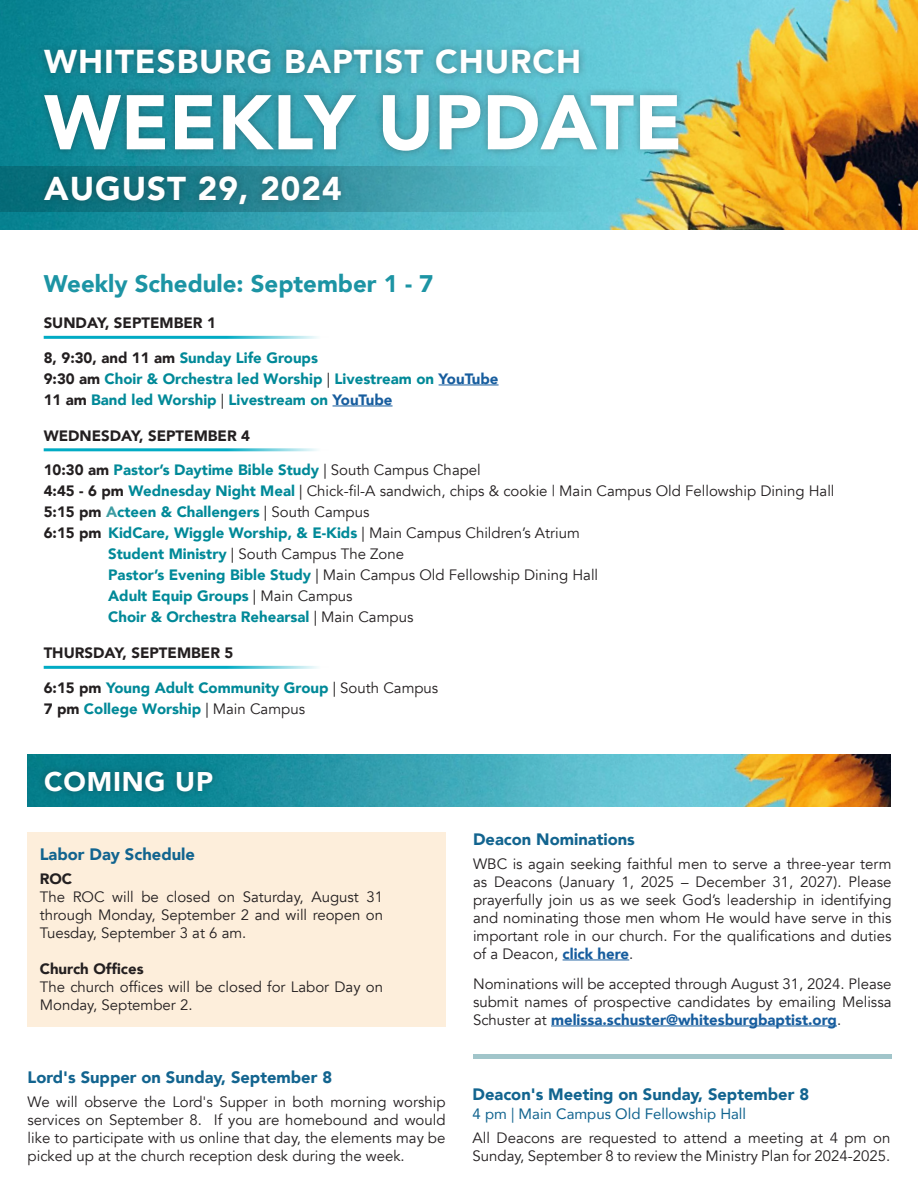
<style>
.page{position:relative;width:918px;height:1188px;background:#fff}
.page>*{position:absolute;margin:0;border:0;box-sizing:border-box;transform-origin:0 0}
.t1{font:900 76.5px "Avenir";color:#fff}
.t2{font:900 33px "Avenir";letter-spacing:.03em;color:#fff}
.t3{font:900 27px "Avenir";letter-spacing:.03em;color:#fff}
.t4{font:900 24px "Avenir";color:#1c94a4}
.t5{font:900 16.5px "Avenir";color:#12648f}
.Cambria_11_One_Column{font:15px/18px "Avenir";color:#231f20;text-align:justify}
.t6{font:900 15px "Avenir";color:#008998}
.t7{font:900 15px "Avenir";color:#231f20}
.t8{font:15px "Avenir";color:#12648f}
.s1{color:#231f20}
.s2{font-weight:400;color:#231f20}
.s3{color:#175d9e}
.s4{font-weight:900}
.s5{font-weight:900;color:#008998}
.s6{font-style:inherit}
.s7{color:#3e9da3}
.s8{font-weight:900;color:#175d9e}
</style>
<div class="page">
<img style="left:0;top:0;width:918px;height:230px">
<svg style="left:0;top:167px;width:599px;height:45px;background:#43a5b3"></svg>
<hr style="left:439px;top:385px;width:60px;height:1px;background:#175d9e">
<hr style="left:333px;top:406px;width:60px;height:1px;background:#175d9e">
<hr style="left:44px;top:336px;width:286px;height:3px;background:#01abc4">
<hr style="left:44px;top:448px;width:286px;height:3px;background:#01abc4">
<hr style="left:44px;top:666px;width:286px;height:3px;background:#01abc4">
<div style="left:37px;top:41px;width:550px;height:41px;background:#231f20;opacity:.38"></div>
<div style="left:37px;top:168px;width:311px;height:43px;background:#231f20;opacity:.38"></div>
<div style="left:37px;top:86px;width:649px;height:73px;background:#231f20;opacity:.38"></div>
<img style="left:27px;top:755px;width:864px;height:51px">
<div style="left:37px;top:764px;width:184px;height:36px;background:#231f20;opacity:.38"></div>
<div style="left:27px;top:832px;width:419px;height:195px;background:#fdeedb"></div>
<hr style="left:563px;top:960px;width:66px;height:1px;background:#175d9e">
<hr style="left:551px;top:1026px;width:286px;height:1px;background:#175d9e">
<hr style="left:474px;top:1055px;width:418px;height:4px;background:#a1c5ca">
<p class="t2" style="left:44px;top:34px;width:539px">WHITESBURG BAPTIST CHURCH</p>
<p class="t1" style="left:44px;top:57px;width:640px">WEEKLY UPDATE</p>
<p class="t2" style="left:44px;top:160px;width:299px">AUGUST 29, 2024</p>
<p class="t4" style="left:44px;top:263px;width:391px">Weekly Schedule: September 1 - 7</p>
<p class="t7" style="left:44px;top:310px;width:174px">SUNDAY, SEPTEMBER 1</p>
<p class="t6" style="left:44px;top:345px;width:276px"><span class="s1">8, 9:30, and 11 am</span> Sunday Life Groups</p>
<p class="t6" style="left:44px;top:366px;width:456px"><span class="s1">9:30 am</span> Choir &amp; Orchestra led Worship <span class="s2">|</span> Livestream on <span class="s3">YouTube</span></p>
<p class="t6" style="left:44px;top:387px;width:350px"><span class="s1">11 am</span> Band led Worship <span class="s2">|</span> Livestream on <span class="s3">YouTube</span></p>
<p class="t7" style="left:44px;top:423px;width:208px">WEDNESDAY, SEPTEMBER 4</p>
<p class="t6" style="left:44px;top:457px;width:439px"><span class="s1">10:30 am</span> Pastor’s Daytime Bible Study <span class="s2">|</span> <span class="s2">South Campus Chapel</span></p>
<p class="Cambria_11_One_Column" style="left:44px;top:482px;width:792px"><span class="s4">4:45 - 6 pm</span> <span class="s5">Wednesday Night Meal</span> <span class="s6">|</span> Chick-fil-A sandwich, chips &amp; cookie | Main Campus Old Fellowship Dining Hall</p>
<p class="t6" style="left:44px;top:499px;width:327px"><span class="s1">5:15 pm</span> <span class="s7">A</span>cteen &amp; Challengers <span class="s2">|</span> <span class="s2">South Campus</span></p>
<p class="t6" style="left:44px;top:520px;width:538px"><span class="s1">6:15 pm</span> KidCare, Wiggle Worship, &amp; E-Kids <span class="s2">|</span> <span class="s2">Main Campus Children’s Atrium</span></p>
<p class="Cambria_11_One_Column" style="left:108px;top:545px;width:297px"><span class="s5">Student Ministry</span> <span class="s6">|</span> South Campus The Zone</p>
<p class="Cambria_11_One_Column" style="left:108px;top:566px;width:492px"><span class="s5">Pastor’s Evening Bible Study</span> <span class="s6">|</span> Main Campus Old Fellowship Dining Hall</p>
<p class="t6" style="left:108px;top:583px;width:246px">Adult Equip Groups <span class="s2">|</span> <span class="s2">Main Campus</span></p>
<p class="t6" style="left:108px;top:604px;width:307px">Choir &amp; Orchestra Rehearsal <span class="s2">|</span> <span class="s2">Main Campus</span></p>
<p class="t7" style="left:44px;top:640px;width:191px">THURSDAY, SEPTEMBER 5</p>
<p class="t6" style="left:44px;top:675px;width:396px"><span class="s1">6:15 pm</span> Young Adult Community Group <span class="s2">|</span> <span class="s2">South Campus</span></p>
<p class="t6" style="left:44px;top:696px;width:263px"><span class="s1">7 pm</span> College Worship <span class="s2">|</span> <span class="s2">Main Campus</span></p>
<p class="t3" style="left:44px;top:758px;width:170px">COMING UP</p>
<p class="t5" style="left:40px;top:840px;width:157px">Labor Day Schedule</p>
<p class="t7" style="left:40px;top:866px;width:34px">ROC</p>
<p class="Cambria_11_One_Column" style="left:40px;top:888px;width:345px">The ROC will be closed on Saturday, August 31 through Monday, September 2 and will reopen on Tuesday, September 3 at 6 am.</p>
<p class="t7" style="left:40px;top:956px;width:105px">Church Offices</p>
<p class="Cambria_11_One_Column" style="left:40px;top:978px;width:345px">The church offices will be closed for Labor Day on<br>Monday, September 2.</p>
<p class="t5" style="left:28px;top:1063px;width:306px">Lord's Supper on Sunday, September 8</p>
<p class="Cambria_11_One_Column" style="left:28px;top:1093px;width:419px">We will observe the Lord's Supper in both morning worship services on September 8. If you are homebound and would like to participate with us online that day, the elements may be picked up at the church reception desk during the week.</p>
<p class="t5" style="left:473px;top:825px;width:163px">Deacon Nominations</p>
<p class="Cambria_11_One_Column" style="left:473px;top:855px;width:420px">WBC is again seeking faithful men to serve a three-year term as Deacons (January 1, 2025 – December 31, 2027). Please prayerfully join us as we seek God’s leadership in identifying and nominating those men whom He would have serve in this important role in our church. For the qualifications and duties of a Deacon, <span class="s8">click here</span>.</p>
<p class="Cambria_11_One_Column" style="left:473px;top:975px;width:420px">Nominations will be accepted through August 31, 2024. Please submit names of prospective candidates by emailing Melissa Schuster at <span class="s8">melissa.schuster@whitesburgbaptist.org</span>.</p>
<p class="t5" style="left:472px;top:1080px;width:338px">Deacon's Meeting on Sunday, September 8</p>
<p class="t8" style="left:472px;top:1102px;width:275px">4 pm | Main Campus Old Fellowship Hall</p>
<p class="Cambria_11_One_Column" style="left:472px;top:1129px;width:419px">All Deacons are requested to attend a meeting at 4 pm on<br>Sunday, September 8 to review the Ministry Plan for 2024-2025.</p>
</div>
